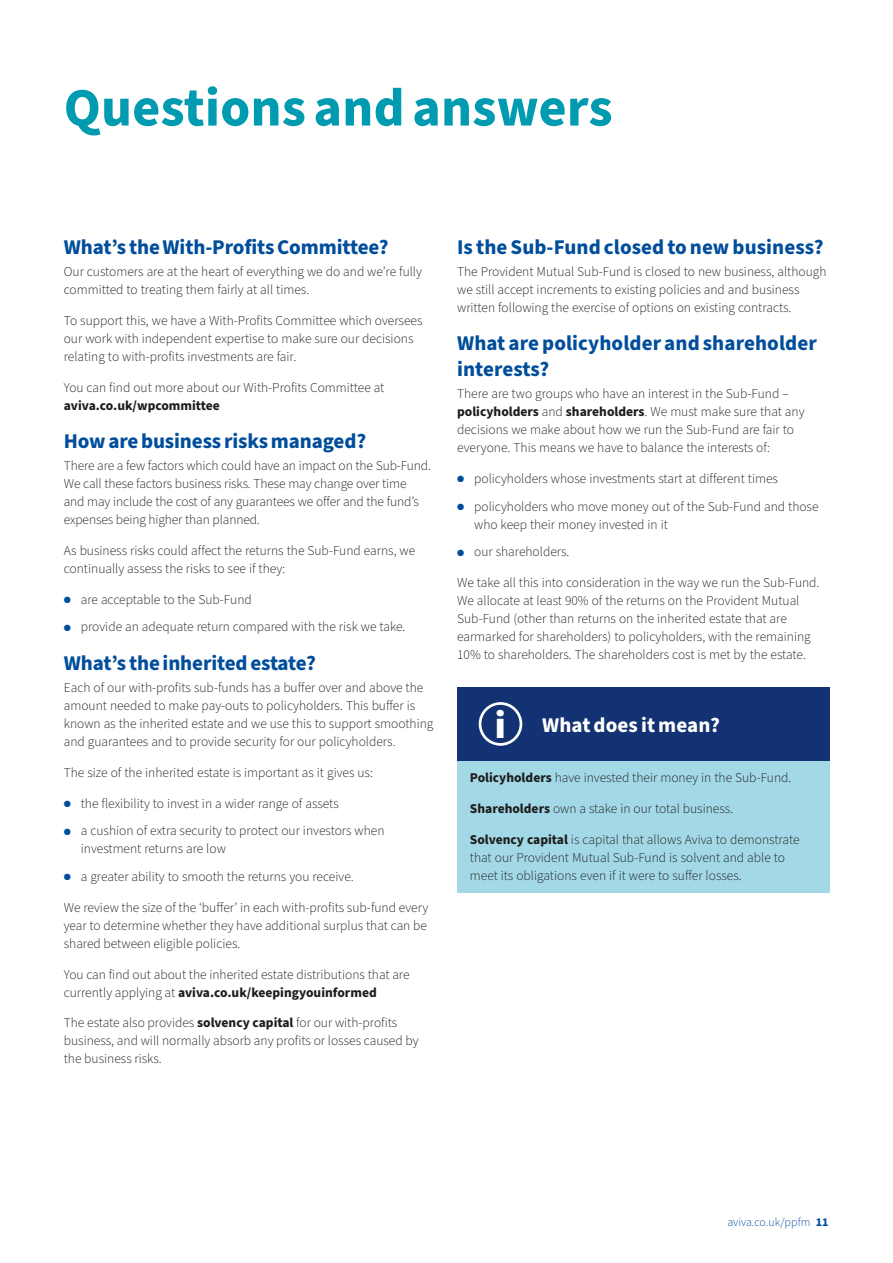
<style>
.page{position:relative;width:893px;height:1263px;background:#fff}
.page>*{position:absolute;margin:0;border:0;box-sizing:border-box;transform-origin:0 0}
.t1{font:700 54px "Source Sans Pro";letter-spacing:.005em;color:#009bb1}
.t2{font:900 38.4px "Source Sans Pro";color:#fff}
.t3{font:700 21px/25.5px "Source Sans Pro";letter-spacing:-.005em;color:#004e9b}
.t4{font:700 21px "Source Sans Pro";letter-spacing:.005em;color:#fff}
.t5{font:300 13.5px/18px "Source Sans Pro";color:#1d1d1b}
.t6{font:700 13.5px "Source Sans Pro";color:#1d1d1b}
.t7{font:300 12px "Source Sans Pro";color:#004e9b}
.s1{color:#004e9b}
.s2{font-weight:700}
</style>
<div class="page">
<div style="left:457px;top:759px;width:372px;height:133px;background:#a3d8e7"></div>
<div style="left:457px;top:687px;width:372px;height:74px;background:#123274"></div>
<div style="left:479px;top:702px;width:43px;height:44px;border:3px solid #fff;border-radius:50%"></div>
<h1 class="t1" style="left:64px;top:71px;width:550px">Questions and answers</h1>
<h3 class="t3" style="left:64px;top:235px;width:326px">What’s the With-Profits Committee?</h3>
<p class="t5" style="left:64px;top:263px;width:360px">Our customers are at the heart of everything we do and we’re fully committed to treating them fairly at all times.</p>
<p class="t5" style="left:64px;top:312px;width:360px">To support this, we have a With-Profits Committee which oversees our work with independent expertise to make sure our decisions relating to with-profits investments are fair.</p>
<p class="t5" style="left:64px;top:379px;width:322px">You can find out more about our With-Profits Committee at</p>
<p class="t6" style="left:64px;top:396px;width:158px">aviva.co.uk/wpcommittee</p>
<h3 class="t3" style="left:64px;top:429px;width:304px">How are business risks managed?</h3>
<p class="t5" style="left:64px;top:457px;width:369px">There are a few factors which could have an impact on the Sub-Fund.<br>We call these factors business risks. These may change over time<br>and may include the cost of any guarantees we offer and the fund’s expenses being higher than planned.</p>
<p class="t5" style="left:64px;top:542px;width:353px">As business risks could affect the returns the Sub-Fund earns, we continually assess the risks to see if they:</p>
<p class="t5" style="left:64px;top:591px;width:190px"><span class="s1">●</span> are acceptable to the Sub-Fund</p>
<p class="t5" style="left:64px;top:618px;width:343px"><span class="s1">●</span> provide an adequate return compared with the risk we take.</p>
<h3 class="t3" style="left:64px;top:650px;width:254px">What’s the inherited estate?</h3>
<p class="t5" style="left:64px;top:679px;width:371px">Each of our with-profits sub-funds has a buffer over and above the amount needed to make pay-outs to policyholders. This buffer is known as the inherited estate and we use this to support smoothing and guarantees and to provide security for our policyholders.</p>
<p class="t5" style="left:64px;top:764px;width:311px">The size of the inherited estate is important as it gives us:</p>
<p class="t5" style="left:64px;top:794px;width:276px"><span class="s1">●</span> the flexibility to invest in a wider range of assets</p>
<p class="t5" style="left:81px;top:822px;width:305px;text-indent:-17px"><span class="s1">●</span> a cushion of extra security to protect our investors when investment returns are low</p>
<p class="t5" style="left:64px;top:868px;width:291px"><span class="s1">●</span> a greater ability to smooth the returns you receive.</p>
<p class="t5" style="left:64px;top:899px;width:366px;text-align:justify">We review the size of the ‘buffer’ in each with-profits sub-fund every year to determine whether they have additional surplus that can be shared between eligible policies.</p>
<p class="t5" style="left:64px;top:965px;width:347px">You can find out about the inherited estate distributions that are currently applying at <span class="s2">aviva.co.uk/keepingyouinformed</span></p>
<p class="t5" style="left:64px;top:1014px;width:356px">The estate also provides <span class="s2">solvency capital</span> for our with-profits business, and will normally absorb any profits or losses caused by the business risks.</p>
<h3 class="t3" style="left:457px;top:235px;width:368px">Is the Sub-Fund closed to new business?</h3>
<p class="t5" style="left:457px;top:263px;width:371px">The Provident Mutual Sub-Fund is closed to new business, although we still accept increments to existing policies and and business written following the exercise of options on existing contracts.</p>
<h3 class="t3" style="left:457px;top:331px;width:361px">What are policyholder and shareholder interests?</h3>
<p class="t5" style="left:457px;top:385px;width:349px">There are two groups who have an interest in the Sub-Fund – <span class="s2">policyholders</span> and <span class="s2">shareholders</span>. We must make sure that any decisions we make about how we run the Sub-Fund are fair to everyone. This means we have to balance the interests of:</p>
<p class="t5" style="left:457px;top:470px;width:322px"><span class="s1">●</span> policyholders whose investments start at different times</p>
<p class="t5" style="left:474px;top:498px;width:346px;text-indent:-17px"><span class="s1">●</span> policyholders who move money out of the Sub-Fund and those who keep their money invested in it</p>
<p class="t5" style="left:457px;top:543px;width:114px"><span class="s1">●</span> our shareholders.</p>
<p class="t5" style="left:457px;top:574px;width:364px">We take all this into consideration in the way we run the Sub-Fund.<br>We allocate at least 90% of the returns on the Provident Mutual Sub-Fund (other than returns on the inherited estate that are earmarked for shareholders) to policyholders, with the remaining 10% to shareholders. The shareholders cost is met by the estate.</p>
<h2 class="t2" style="left:495px;top:698px;width:13px">i</h2>
<h3 class="t4" style="left:542px;top:710px;width:179px">What does it mean?</h3>
<p class="t5" style="left:470px;top:769px;width:323px"><span class="s2">Policyholders</span> have invested their money in the Sub-Fund.</p>
<p class="t5" style="left:470px;top:800px;width:265px"><span class="s2">Shareholders</span> own a stake in our total business.</p>
<p class="t5" style="left:470px;top:830px;width:331px"><span class="s2">Solvency capital</span> is capital that allows Aviva to demonstrate that our Provident Mutual Sub-Fund is solvent and able to meet its obligations even if it were to suffer losses.</p>
<p class="t7" style="left:727px;top:1214px;width:103px">aviva.co.uk/ppfm <span class="s2">11</span></p>
</div>
